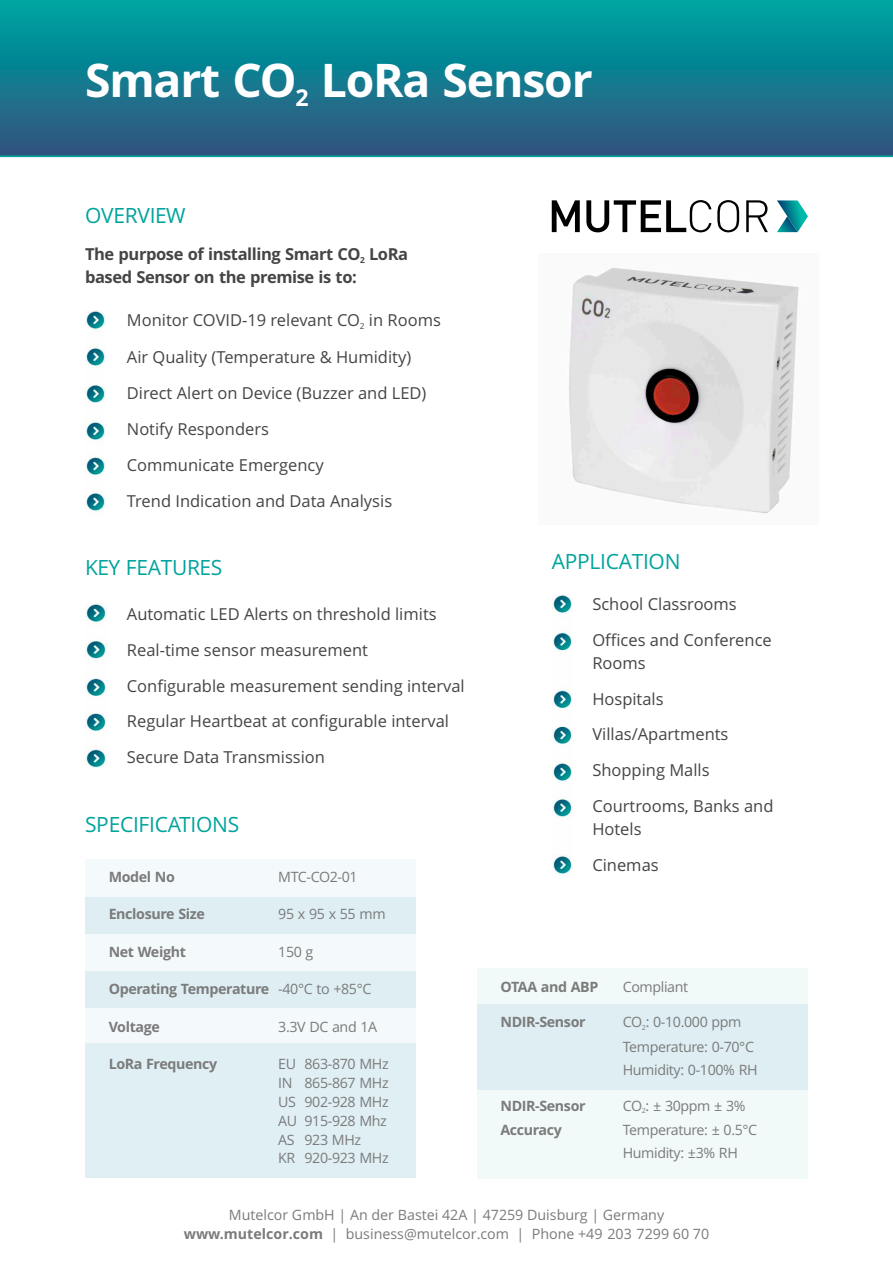
<style>
.page{position:relative;width:893px;height:1263px;background:#fff}
.page>*{position:absolute;margin:0;border:0;box-sizing:border-box;transform-origin:0 0}
.t1{font:700 46.35px "Open Sans";letter-spacing:-.025em;color:#fff}
.t2{font:21px "Open Sans";letter-spacing:-.015em;color:#00a49c}
.t3{font:16.5px/36px "Open Sans";color:#454545}
.t4{font:700 16.5px "Open Sans";letter-spacing:-.025em;color:#454545}
.t5{font:14.25px/18.8px "Open Sans";letter-spacing:-.025em;color:#7b7b7b}
.t6{font:700 14.25px "Open Sans";letter-spacing:-.025em;color:#7b7b7b}
.t7{font:14.25px/19.4px "Open Sans";color:#7b7b7b;text-align:center}
.t8{font:700 8.25px "Open Sans";color:#454545}
.s1{font-weight:400}
.s2{font-weight:700}
</style>
<div class="page">
<div style="left:0;top:0;width:893px;height:156px;background:linear-gradient(to bottom,#00a6a2,#31537e)"></div>
<hr style="left:0;top:155px;width:893px;height:2px;background:#00a49c">
<svg style="left:552px;top:200px;width:216px;height:32px"></svg>
<svg style="left:777px;top:200px;width:31px;height:32px"></svg>
<div style="left:85px;top:859px;width:331px;height:319px;background:#e5f2f7;opacity:.4"></div>
<div style="left:85px;top:971px;width:331px;height:36px;background:#deeef3"></div>
<div style="left:85px;top:897px;width:331px;height:36px;background:#deeef3"></div>
<img style="left:552px;top:594px;width:21px;height:283px">
<div style="left:477px;top:968px;width:331px;height:210px;background:#f2f9f9"></div>
<div style="left:477px;top:1004px;width:331px;height:86px;background:#deeef3"></div>
<img style="left:85px;top:310px;width:21px;height:202px">
<img style="left:86px;top:603px;width:20px;height:165px">
<img style="left:569px;top:267px;width:230px;height:246px">
<h1 class="t1" style="left:85px;top:62px;width:509px">Smart CO<sub>2</sub> LoRa Sensor</h1>
<p class="t2" style="left:85px;top:206px;width:102px">OVERVIEW</p>
<p class="t4" style="left:85px;top:247px;width:325px">The purpose of installing Smart CO LoRa</p>
<p class="t8" style="left:360px;top:257px;width:6px">2</p>
<p class="t4" style="left:85px;top:270px;width:273px">based Sensor on the premise is to:</p>
<p class="t3" style="left:127px;top:304px;width:315px">Monitor COVID-19 relevant CO<sub>2</sub> in Rooms</p>
<p class="t3" style="left:127px;top:341px;width:301px">Air Quality (Temperature &amp; Humidity)<br>Direct Alert on Device (Buzzer and LED)<br>Notify Responders<br>Communicate Emergency<br>Trend Indication and Data Analysis</p>
<p class="t2" style="left:85px;top:559px;width:139px">KEY FEATURES</p>
<p class="t3" style="left:127px;top:597px;width:339px">Automatic LED Alerts on threshold limits Real-time sensor measurement Configurable measurement sending interval Regular Heartbeat at configurable interval Secure Data Transmission</p>
<p class="t2" style="left:85px;top:816px;width:156px">SPECIFICATIONS</p>
<p class="t6" style="left:109px;top:871px;width:68px">Model No</p>
<p class="t5" style="left:278px;top:869px;width:81px">MTC-CO2-01</p>
<p class="t6" style="left:109px;top:908px;width:98px">Enclosure Size</p>
<p class="t5" style="left:278px;top:906px;width:109px">95 x 95 x 55 mm</p>
<p class="t6" style="left:109px;top:946px;width:79px">Net Weight</p>
<p class="t5" style="left:278px;top:944px;width:37px">150 g</p>
<p class="t6" style="left:109px;top:983px;width:264px">Operating Temperature <span class="s1">-40°C to +85°C</span></p>
<p class="t6" style="left:109px;top:1021px;width:53px">Voltage</p>
<p class="t5" style="left:278px;top:1019px;width:101px">3.3V DC and 1A</p>
<p class="t6" style="left:109px;top:1058px;width:110px">LoRa Frequency</p>
<p class="t5" style="left:278px;top:1056px;width:112px">EU 863-870 MHz<br>IN 865-867 MHz<br>US 902-928 MHz<br>AU 915-928 Mhz<br>AS 923 MHz<br>KR 920-923 MHz</p>
<p class="t2" style="left:552px;top:553px;width:130px">APPLICATION</p>
<p class="t3" style="left:592px;top:588px;width:181px">School Classrooms<br>Offices and Conference</p>
<p class="t3" style="left:592px;top:646px;width:183px">Rooms<br>Hospitals<br>Villas/Apartments<br>Shopping Malls<br>Courtrooms, Banks and</p>
<p class="t3" style="left:592px;top:812px;width:68px">Hotels<br>Cinemas</p>
<p class="t6" style="left:500px;top:981px;width:99px">OTAA and ABP</p>
<p class="t5" style="left:623px;top:979px;width:67px">Compliant</p>
<p class="t6" style="left:500px;top:1016px;width:87px">NDIR-Sensor</p>
<p class="t5" style="left:623px;top:1012px;width:136px;line-height:23.7px">CO<sub>2</sub>: 0-10.000 ppm<br>Temperature: 0-70°C<br>Humidity: 0-100% RH</p>
<p class="t6" style="left:500px;top:1099px;width:87px">NDIR-Sensor</p>
<p class="t5" style="left:623px;top:1097px;width:124px">CO<sub>2</sub>: ± 30ppm ± 3%</p>
<p class="t6" style="left:500px;top:1124px;width:63px">Accuracy</p>
<p class="t5" style="left:623px;top:1119px;width:136px;line-height:23.2px">Temperature: ± 0.5°C<br>Humidity: ±3% RH</p>
<p class="t7" style="left:184px;top:1206px;width:527px">Mutelcor GmbH | An der Bastei 42A | 47259 Duisburg | Germany <span class="s2">www.mutelcor.com</span> | business@mutelcor.com | Phone +49 203 7299 60 70</p>
</div>
